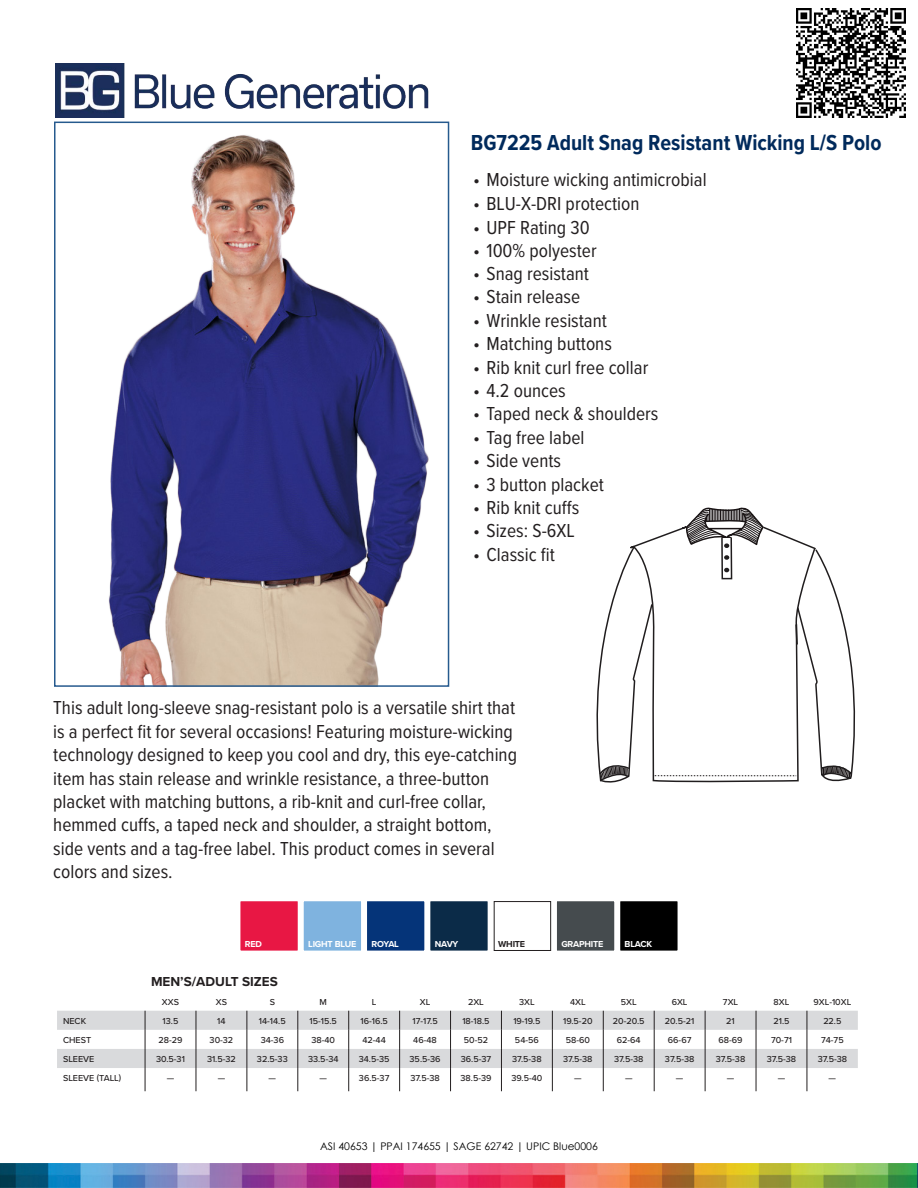
<style>
.page{position:relative;width:918px;height:1188px;background:#fff}
.page>*{position:absolute;margin:0;border:0;box-sizing:border-box;transform-origin:0 0}
.t1{font:700 22.5px "Proxima Nova Cond";color:#002a5c}
.t2{font:19.5px/23.4px "Proxima Nova Cond";color:#231f20}
.t3{font:700 13.5px "Proxima Nova";color:#231f20}
.t4{font:10.5px "Century Gothic";color:#000}
.t5{font:500 9px "Proxima Nova";color:#231f20}
.t6{font:700 9px "Proxima Nova";letter-spacing:-.025em;color:#fff}
.t7{font:700 9px "Proxima Nova";letter-spacing:-.025em;color:#231f20}
</style>
<div class="page">
<img style="left:0;top:1164px;width:917px;height:23px">
<svg style="left:917px;top:1164px;width:1px;height:23px"></svg>
<img style="left:108px;top:135px;width:321px;height:549px">
<div style="left:54px;top:122px;width:395px;height:565px;border:2px solid #265a8e"></div>
<svg style="left:599px;top:549px;width:257px;height:234px"></svg>
<svg style="left:627px;top:507px;width:189px;height:119px"></svg>
<div style="left:237px;top:898px;width:64px;height:56px;background:#e81744;border:3px solid #fff"></div>
<div style="left:301px;top:898px;width:63px;height:56px;background:#7fb3df;border:3px solid #fff"></div>
<div style="left:364px;top:898px;width:63px;height:56px;background:#053479;border:3px solid #fff"></div>
<div style="left:427px;top:898px;width:64px;height:56px;background:#0b2b48;border:3px solid #fff"></div>
<svg style="left:493px;top:901px;width:59px;height:50px"></svg>
<div style="left:494px;top:902px;width:57px;height:48px;background:#fff"></div>
<div style="left:494px;top:901px;width:57px;height:50px;border:1px solid #231f20"></div>
<div style="left:554px;top:898px;width:63px;height:56px;background:#454b4e;border:3px solid #fff"></div>
<div style="left:617px;top:898px;width:64px;height:56px;background:#000;border:3px solid #fff"></div>
<svg style="left:57px;top:1011px;width:801px;height:57px;fill:#d9dadc"></svg>
<svg style="left:196px;top:1011px;width:1px;height:80px"></svg>
<svg style="left:247px;top:1011px;width:1px;height:80px"></svg>
<svg style="left:297px;top:1011px;width:1px;height:80px"></svg>
<svg style="left:348px;top:1011px;width:1px;height:80px"></svg>
<svg style="left:399px;top:1011px;width:1px;height:80px"></svg>
<svg style="left:450px;top:1011px;width:1px;height:80px"></svg>
<svg style="left:501px;top:1011px;width:1px;height:80px"></svg>
<svg style="left:552px;top:1011px;width:1px;height:80px"></svg>
<svg style="left:603px;top:1011px;width:1px;height:80px"></svg>
<svg style="left:654px;top:1011px;width:1px;height:80px"></svg>
<svg style="left:705px;top:1011px;width:1px;height:80px"></svg>
<svg style="left:756px;top:1011px;width:1px;height:80px"></svg>
<svg style="left:807px;top:1011px;width:1px;height:80px"></svg>
<svg style="left:145px;top:1011px;width:1px;height:80px"></svg>
<img style="left:55px;top:64px;width:373px;height:53px">
<img style="left:797px;top:9px;width:108px;height:108px">
<p class="t1" style="left:471px;top:126px;width:412px">BG7225 Adult Snag Resistant Wicking L/S Polo</p>
<p class="t2" style="left:473px;top:167px;width:235px">• Moisture wicking antimicrobial</p>
<p class="t2" style="left:473px;top:191px;width:168px">• BLU-X-DRI protection</p>
<p class="t2" style="left:473px;top:215px;width:118px">• UPF Rating 30</p>
<p class="t2" style="left:473px;top:238px;width:125px">• 100% polyester</p>
<p class="t2" style="left:473px;top:261px;width:118px">• Snag resistant</p>
<p class="t2" style="left:473px;top:284px;width:109px">• Stain release</p>
<p class="t2" style="left:473px;top:308px;width:135px">• Wrinkle resistant</p>
<p class="t2" style="left:473px;top:331px;width:140px">• Matching buttons</p>
<p class="t2" style="left:473px;top:355px;width:177px">• Rib knit curl free collar</p>
<p class="t2" style="left:473px;top:378px;width:94px">• 4.2 ounces</p>
<p class="t2" style="left:473px;top:401px;width:187px">• Taped neck &amp; shoulders</p>
<p class="t2" style="left:473px;top:425px;width:113px">• Tag free label</p>
<p class="t2" style="left:473px;top:448px;width:90px">• Side vents</p>
<p class="t2" style="left:473px;top:472px;width:132px">• 3 button placket</p>
<p class="t2" style="left:473px;top:495px;width:108px">• Rib knit cuffs</p>
<p class="t2" style="left:473px;top:518px;width:103px">• Sizes: S-6XL</p>
<p class="t2" style="left:473px;top:542px;width:83px">• Classic fit</p>
<p class="t2" style="left:53px;top:695px;width:465px">This adult long-sleeve snag-resistant polo is a versatile shirt that is a perfect fit for several occasions! Featuring moisture-wicking technology designed to keep you cool and dry, this eye-catching item has stain release and wrinkle resistance, a three-button placket with matching buttons, a rib-knit and curl-free collar, hemmed cuffs, a taped neck and shoulder, a straight bottom, side vents and a tag-free label. This product comes in several colors and sizes.</p>
<p class="t6" style="left:245px;top:937px;width:19px">RED</p>
<p class="t6" style="left:308px;top:937px;width:50px">LIGHT BLUE</p>
<p class="t6" style="left:372px;top:937px;width:29px">ROYAL</p>
<p class="t6" style="left:435px;top:937px;width:25px">NAVY</p>
<p class="t7" style="left:498px;top:937px;width:28px">WHITE</p>
<p class="t6" style="left:561px;top:937px;width:43px">GRAPHITE</p>
<p class="t6" style="left:625px;top:937px;width:29px">BLACK</p>
<p class="t3" style="left:151px;top:971px;width:128px">MEN’S/ADULT SIZES</p>
<p class="t5" style="left:162px;top:995px;width:19px">XXS</p>
<p class="t5" style="left:216px;top:995px;width:13px">XS</p>
<p class="t5" style="left:270px;top:995px;width:7px">S</p>
<p class="t5" style="left:320px;top:995px;width:9px">M</p>
<p class="t5" style="left:372px;top:995px;width:6px">L</p>
<p class="t5" style="left:420px;top:995px;width:12px">XL</p>
<p class="t5" style="left:468px;top:995px;width:17px">2XL</p>
<p class="t5" style="left:519px;top:995px;width:17px">3XL</p>
<p class="t5" style="left:570px;top:995px;width:17px">4XL</p>
<p class="t5" style="left:621px;top:995px;width:17px">5XL</p>
<p class="t5" style="left:672px;top:995px;width:17px">6XL</p>
<p class="t5" style="left:723px;top:995px;width:17px">7XL</p>
<p class="t5" style="left:774px;top:995px;width:17px">8XL</p>
<p class="t5" style="left:813px;top:995px;width:39px">9XL-10XL</p>
<p class="t5" style="left:63px;top:1014px;width:25px">NECK</p>
<p class="t5" style="left:163px;top:1014px;width:17px">13.5</p>
<p class="t5" style="left:217px;top:1014px;width:10px">14</p>
<p class="t5" style="left:259px;top:1014px;width:28px">14-14.5</p>
<p class="t5" style="left:310px;top:1014px;width:29px">15-15.5</p>
<p class="t5" style="left:360px;top:1014px;width:29px">16-16.5</p>
<p class="t5" style="left:412px;top:1014px;width:27px">17-17.5</p>
<p class="t5" style="left:462px;top:1014px;width:29px">18-18.5</p>
<p class="t5" style="left:513px;top:1014px;width:29px">19-19.5</p>
<p class="t5" style="left:563px;top:1014px;width:31px">19.5-20</p>
<p class="t5" style="left:613px;top:1014px;width:33px">20-20.5</p>
<p class="t5" style="left:665px;top:1014px;width:31px">20.5-21</p>
<p class="t5" style="left:726px;top:1014px;width:10px">21</p>
<p class="t5" style="left:773px;top:1014px;width:18px">21.5</p>
<p class="t5" style="left:823px;top:1014px;width:20px">22.5</p>
<p class="t5" style="left:63px;top:1033px;width:30px">CHEST</p>
<p class="t5" style="left:159px;top:1033px;width:25px">28-29</p>
<p class="t5" style="left:210px;top:1033px;width:25px">30-32</p>
<p class="t5" style="left:261px;top:1033px;width:25px">34-36</p>
<p class="t5" style="left:311px;top:1033px;width:25px">38-40</p>
<p class="t5" style="left:362px;top:1033px;width:25px">42-44</p>
<p class="t5" style="left:413px;top:1033px;width:25px">46-48</p>
<p class="t5" style="left:464px;top:1033px;width:26px">50-52</p>
<p class="t5" style="left:515px;top:1033px;width:25px">54-56</p>
<p class="t5" style="left:566px;top:1033px;width:26px">58-60</p>
<p class="t5" style="left:617px;top:1033px;width:25px">62-64</p>
<p class="t5" style="left:668px;top:1033px;width:25px">66-67</p>
<p class="t5" style="left:719px;top:1033px;width:26px">68-69</p>
<p class="t5" style="left:771px;top:1033px;width:22px">70-71</p>
<p class="t5" style="left:821px;top:1033px;width:24px">74-75</p>
<p class="t5" style="left:63px;top:1052px;width:33px">SLEEVE</p>
<p class="t5" style="left:156px;top:1052px;width:30px">30.5-31</p>
<p class="t5" style="left:207px;top:1052px;width:30px">31.5-32</p>
<p class="t5" style="left:257px;top:1052px;width:32px">32.5-33</p>
<p class="t5" style="left:308px;top:1052px;width:32px">33.5-34</p>
<p class="t5" style="left:359px;top:1052px;width:32px">34.5-35</p>
<p class="t5" style="left:410px;top:1052px;width:33px">35.5-36</p>
<p class="t5" style="left:461px;top:1052px;width:32px">36.5-37</p>
<p class="t5" style="left:512px;top:1052px;width:31px">37.5-38</p>
<p class="t5" style="left:563px;top:1052px;width:31px">37.5-38</p>
<p class="t5" style="left:614px;top:1052px;width:31px">37.5-38</p>
<p class="t5" style="left:665px;top:1052px;width:31px">37.5-38</p>
<p class="t5" style="left:716px;top:1052px;width:31px">37.5-38</p>
<p class="t5" style="left:767px;top:1052px;width:31px">37.5-38</p>
<p class="t5" style="left:818px;top:1052px;width:31px">37.5-38</p>
<p class="t5" style="left:63px;top:1071px;width:60px">SLEEVE (TALL)</p>
<p class="t5" style="left:167px;top:1071px;width:9px">—</p>
<p class="t5" style="left:218px;top:1071px;width:9px">—</p>
<p class="t5" style="left:269px;top:1071px;width:9px">—</p>
<p class="t5" style="left:320px;top:1071px;width:9px">—</p>
<p class="t5" style="left:359px;top:1071px;width:32px">36.5-37</p>
<p class="t5" style="left:410px;top:1071px;width:31px">37.5-38</p>
<p class="t5" style="left:461px;top:1071px;width:33px">38.5-39</p>
<p class="t5" style="left:511px;top:1071px;width:33px">39.5-40</p>
<p class="t5" style="left:574px;top:1071px;width:9px">—</p>
<p class="t5" style="left:625px;top:1071px;width:9px">—</p>
<p class="t5" style="left:676px;top:1071px;width:9px">—</p>
<p class="t5" style="left:727px;top:1071px;width:9px">—</p>
<p class="t5" style="left:778px;top:1071px;width:9px">—</p>
<p class="t5" style="left:829px;top:1071px;width:9px">—</p>
<p class="t4" style="left:320px;top:1139px;width:279px">ASI 40653 | PPAI 174655 | SAGE 62742 | UPIC Blue0006</p>
</div>
